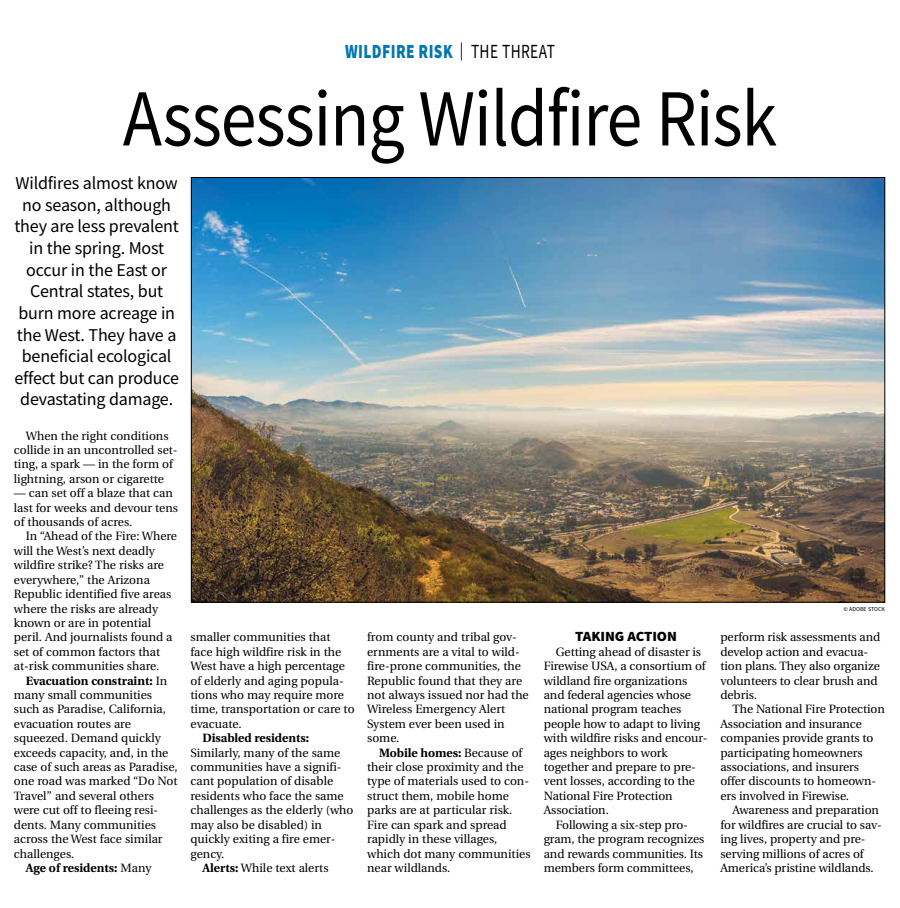
<style>
.page{position:relative;width:900px;height:908px;background:#fff}
.page>*{position:absolute;margin:0;border:0;box-sizing:border-box;transform-origin:0 0}
.t1{font:81px "Source Sans Pro";letter-spacing:-.015em;color:#000;scale:.89 1}
.t2{font:900 20px "Source Sans Pro";letter-spacing:.025em;color:#0077b1;scale:.77 1}
.t3{font:18px/21.6px "Source Sans Pro";letter-spacing:-.01em;color:#000;text-align:center}
.t4{font:900 14px "Source Sans Pro";letter-spacing:-.005em;color:#000;scale:1.05 1}
.t5{font:12px/14.4px "Utopia";color:#000}
.t6{font:700 12px "Utopia";color:#000}
.t7{font:6px "Source Sans Pro";color:#000}
.s1{font-weight:400;font-size:18px;color:#000}
.s2{font-weight:400;color:#000}
.s3{font-weight:400}
.s4{font-weight:700}
</style>
<div class="page">
<img style="left:193px;top:179px;width:690px;height:421px">
<h2 class="t2" style="left:345px;top:38px;width:274px">WILDFIRE RISK <span class="s1">|</span> <span class="s2">THE THREAT</span></h2>
<h1 class="t1" style="left:123px;top:67px;width:737px">Assessing Wildfire Risk</h1>
<h3 class="t3" style="left:14px;top:172px;width:166px">Wildfires almost know no season, although they are less prevalent in the spring. Most occur in the East or<br>Central states, but burn more acreage in the West. They have a beneficial ecological effect but can produce devastating damage.</h3>
<p class="t5" style="left:14px;top:428px;width:165px;text-indent:12px">When the right conditions collide in an uncontrolled set&shy;ting, a spark — in the form of lightning, arson or cigarette</p>
<p class="t5" style="left:14px;top:486px;width:166px">— can set off a blaze that can last for weeks and devour tens of thousands of acres.</p>
<p class="t5" style="left:14px;top:529px;width:165px;text-indent:12px">In “Ahead of the Fire: Where will the West’s next deadly wildfire strike? The risks are everywhere,” the Arizona<br>Republic identified five areas where the risks are already known or are in potential peril. And journalists found a set of common factors that at-risk communities share.</p>
<p class="t6" style="left:26px;top:673px;width:143px">Evacuation constraint: <span class="s3">In</span></p>
<p class="t5" style="left:14px;top:687px;width:140px">many small communities</p>
<p class="t5" style="left:14px;top:702px;width:154px">such as Paradise, California,</p>
<p class="t5" style="left:14px;top:716px;width:119px">evacuation routes are</p>
<p class="t5" style="left:14px;top:731px;width:148px">squeezed. Demand quickly</p>
<p class="t5" style="left:14px;top:745px;width:156px">exceeds capacity, and, in the</p>
<p class="t5" style="left:14px;top:759px;width:165px">case of such areas as Paradise,</p>
<p class="t5" style="left:14px;top:774px;width:165px">one road was marked “Do Not</p>
<p class="t5" style="left:14px;top:788px;width:142px">Travel” and several others</p>
<p class="t5" style="left:14px;top:803px;width:146px">were cut off to fleeing resi-</p>
<p class="t5" style="left:14px;top:817px;width:144px">dents. Many communities</p>
<p class="t5" style="left:14px;top:831px;width:150px">across the West face similar</p>
<p class="t5" style="left:14px;top:846px;width:62px">challenges.</p>
<p class="t6" style="left:26px;top:860px;width:127px">Age of residents: <span class="s3">Many</span></p>
<p class="t5" style="left:190px;top:630px;width:166px">smaller communities that face high wildfire risk in the<br>West have a high percentage of elderly and aging popula&shy;tions who may require more time, transportation or care to evacuate.</p>
<p class="t6" style="left:202px;top:731px;width:108px">Disabled residents:</p>
<p class="t5" style="left:190px;top:745px;width:152px">Similarly, many of the same</p>
<p class="t5" style="left:190px;top:759px;width:153px">communities have a signifi-</p>
<p class="t5" style="left:190px;top:774px;width:144px">cant population of disable</p>
<p class="t5" style="left:190px;top:788px;width:155px">residents who face the same</p>
<p class="t5" style="left:190px;top:803px;width:164px">challenges as the elderly (who</p>
<p class="t5" style="left:190px;top:817px;width:133px">may also be disabled) in</p>
<p class="t5" style="left:190px;top:831px;width:146px">quickly exiting a fire emer-</p>
<p class="t5" style="left:190px;top:846px;width:35px">gency.</p>
<p class="t5" style="left:202px;top:860px;width:128px"><span class="s4">Alerts:</span> While text alerts</p>
<p class="t5" style="left:367px;top:630px;width:163px">from county and tribal gov&shy;ernments are a vital to wild&shy;fire-prone communities, the<br>Republic found that they are not always issued nor had the<br>Wireless Emergency Alert<br>System ever been used in some.</p>
<p class="t5" style="left:367px;top:745px;width:165px;text-indent:12px"><span class="s4">Mobile homes:</span> Because of their close proximity and the type of materials used to con&shy;struct them, mobile home parks are at particular risk.<br>Fire can spark and spread rapidly in these villages, which dot many communities near wildlands.</p>
<p class="t4" style="left:575px;top:626px;width:98px">TAKING ACTION</p>
<p class="t5" style="left:556px;top:644px;width:147px">Getting ahead of disaster is</p>
<p class="t5" style="left:544px;top:659px;width:163px">Firewise USA, a consortium of</p>
<p class="t5" style="left:544px;top:673px;width:145px">wildland fire organizations</p>
<p class="t5" style="left:544px;top:687px;width:149px">and federal agencies whose</p>
<p class="t5" style="left:544px;top:702px;width:139px">national program teaches</p>
<p class="t5" style="left:544px;top:716px;width:158px">people how to adapt to living</p>
<p class="t5" style="left:544px;top:731px;width:165px">with wildfire risks and encour-</p>
<p class="t5" style="left:544px;top:745px;width:126px">ages neighbors to work</p>
<p class="t5" style="left:544px;top:759px;width:154px">together and prepare to pre-</p>
<p class="t5" style="left:544px;top:774px;width:153px">vent losses, according to the</p>
<p class="t5" style="left:544px;top:788px;width:130px">National Fire Protection</p>
<p class="t5" style="left:544px;top:803px;width:67px">Association.</p>
<p class="t5" style="left:556px;top:817px;width:134px">Following a six-step pro-</p>
<p class="t5" style="left:544px;top:831px;width:162px">gram, the program recognizes</p>
<p class="t5" style="left:544px;top:846px;width:161px">and rewards communities. Its</p>
<p class="t5" style="left:544px;top:860px;width:151px">members form committees,</p>
<p class="t7" style="left:844px;top:605px;width:43px">© ADOBE STOCK</p>
<p class="t5" style="left:720px;top:630px;width:161px">perform risk assessments and develop action and evacua&shy;tion plans. They also organize volunteers to clear brush and debris.</p>
<p class="t5" style="left:720px;top:702px;width:166px;text-indent:12px">The National Fire Protection<br>Association and insurance companies provide grants to participating homeowners associations, and insurers offer discounts to homeown&shy;ers involved in Firewise.</p>
<p class="t5" style="left:720px;top:803px;width:163px;text-indent:12px">Awareness and preparation for wildfires are crucial to sav&shy;ing lives, property and pre&shy;serving millions of acres of<br>America’s pristine wildlands.</p>
</div>
